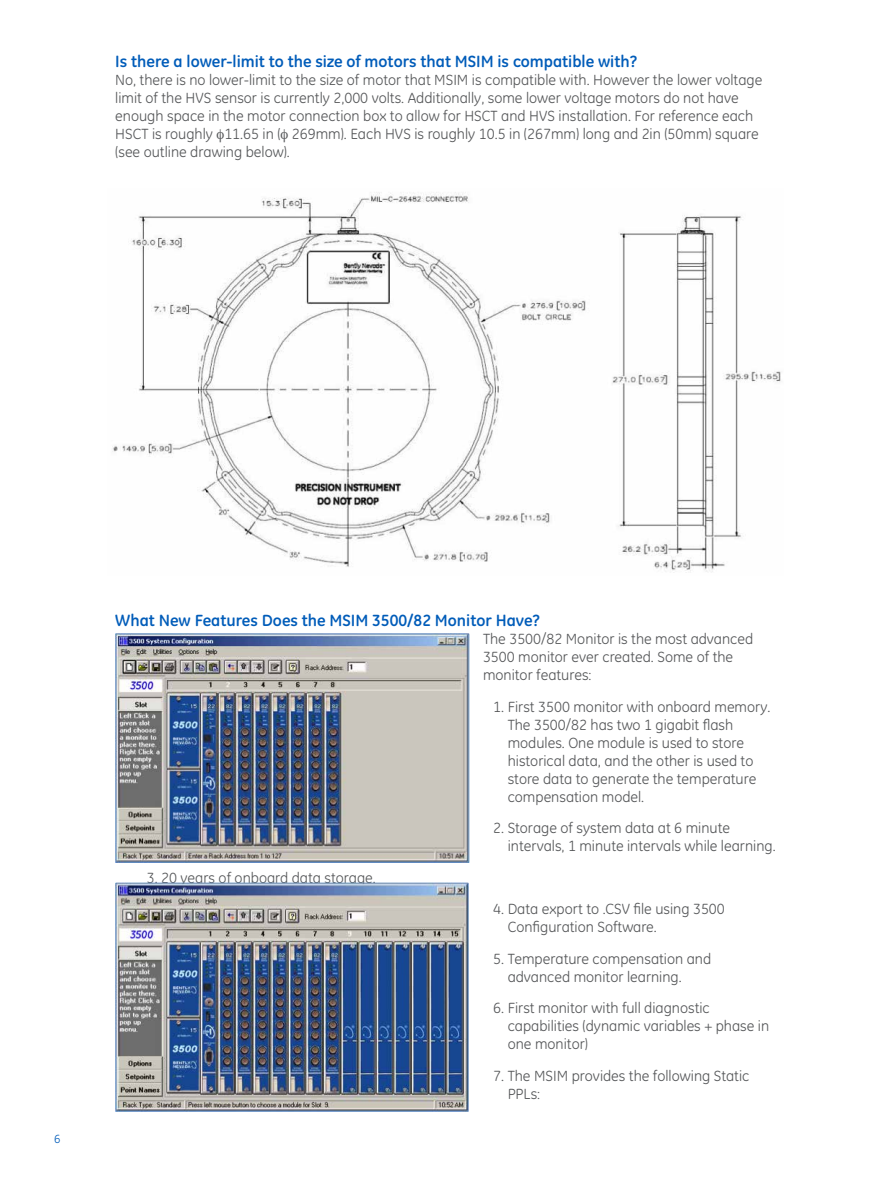
<style>
.page{position:relative;width:891px;height:1188px;background:#fff}
.page>*{position:absolute;margin:0;border:0;box-sizing:border-box;transform-origin:0 0}
.t1{font:700 16.5px "GE Inspira";color:#005cb9}
.t2{font:15px/18px "GE Inspira";color:#555759}
.t3{font:12px "GE Inspira";color:#005cb9}
</style>
<div class="page">
<img style="left:115px;top:633px;width:355px;height:229px">
<img style="left:115px;top:883px;width:354px;height:229px">
<img style="left:112px;top:192px;width:669px;height:381px">
<p class="t1" style="left:115px;top:51px;width:523px">Is there a lower-limit to the size of motors that MSIM is compatible with?</p>
<p class="t2" style="left:115px;top:71px;width:649px">No, there is no lower-limit to the size of motor that MSIM is compatible with. H owever the lower voltage limit of the HVS sensor is currently 2,000 volts. Additionally, some lower voltage motors do not have enough space in the motor connection box to allow for HSCT and HVS installation. For reference each HSCT is roughly 11.65 in ( 269mm). Each HVS is roughly 10.5 in (267mm) long and 2in (50mm) square (see outline drawing below).</p>
<p class="t3" style="left:54px;top:1132px;width:8px">6</p>
<p class="t1" style="left:115px;top:610px;width:426px">What New Features Does the MSIM 3500/82 Monitor Have?</p>
<p class="t2" style="left:483px;top:630px;width:272px">The 3500/82 Monitor is the most advanced<br>3500 monitor ever created. Some of the monitor features:</p>
<p class="t2" style="left:508px;top:697px;width:264px;text-indent:-14px">1. First 3500 monitor with onboard memory.<br>The 3500/82 has two 1 gigabit flash modules. One module is used to store historical data, and the other is used to store data to generate the temperature compensation model.</p>
<p class="t2" style="left:508px;top:819px;width:269px;text-indent:-14px">2. Storage of system data at 6 minute intervals, 1 minute intervals while learning.</p>
<p class="t2" style="left:147px;top:868px;width:231px">3. 20 years of onboard data storage.</p>
<p class="t2" style="left:508px;top:900px;width:219px;text-indent:-14px">4. Data export to .CSV file using 3500<br>Configuration Software.</p>
<p class="t2" style="left:508px;top:949px;width:205px;text-indent:-14px">5. Temperature compensation and advanced monitor learning.</p>
<p class="t2" style="left:508px;top:999px;width:263px;text-indent:-14px">6. First monitor with full diagnostic capabilities (dynamic variables + phase in one monitor)</p>
<p class="t2" style="left:508px;top:1066px;width:243px;text-indent:-14px">7. The MSIM provides the following Static<br>PPLs:</p>
</div>
